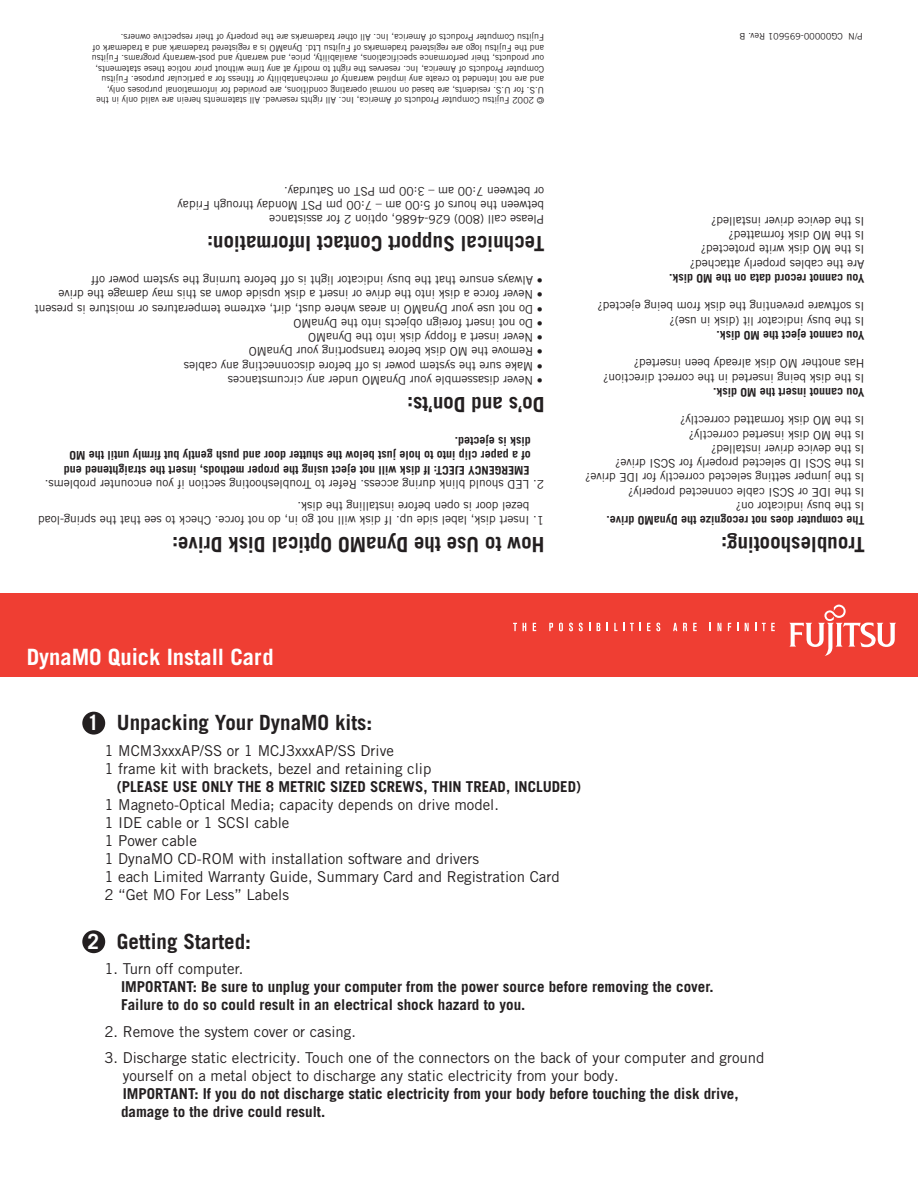
<style>
.page{position:relative;width:918px;height:1188px;background:#fff}
.page>*{position:absolute;margin:0;border:0;box-sizing:border-box;transform-origin:0 0}
.t1{font:700 22.5px "Trade Gothic";color:#fff}
.t2{font:700 21px "Trade Gothic";color:#231f20}
.t3{font:15px/18px "Trade Gothic";color:#231f20}
.t4{font:700 15px/18px "Trade Gothic";color:#231f20}
.t5{font:12px/14.2px "Trade Gothic";color:#231f20}
.t6{font:700 12px/14.2px "Trade Gothic";color:#231f20}
.t7{font:9px/10.5px "Trade Gothic";color:#231f20}
.s1{color:#fff}
</style>
<div class="page">
<div style="left:0;top:593px;width:918px;height:84px;background:#ef3e33"></div>
<div style="left:82px;top:712px;width:23px;height:23px;background:#231f20;border-radius:50%"></div>
<svg style="left:789px;top:605px;width:107px;height:51px"></svg>
<svg style="left:513px;top:623px;width:4px;height:8px"></svg>
<svg style="left:523px;top:623px;width:3px;height:8px"></svg>
<svg style="left:533px;top:623px;width:3px;height:8px"></svg>
<svg style="left:549px;top:623px;width:4px;height:8px"></svg>
<svg style="left:559px;top:623px;width:4px;height:8px"></svg>
<svg style="left:569px;top:623px;width:4px;height:8px"></svg>
<svg style="left:579px;top:623px;width:4px;height:8px"></svg>
<svg style="left:597px;top:623px;width:3px;height:8px"></svg>
<svg style="left:614px;top:623px;width:10px;height:8px"></svg>
<svg style="left:630px;top:623px;width:11px;height:8px"></svg>
<svg style="left:647px;top:623px;width:13px;height:8px"></svg>
<svg style="left:673px;top:623px;width:4px;height:8px"></svg>
<svg style="left:683px;top:623px;width:4px;height:8px"></svg>
<svg style="left:693px;top:623px;width:4px;height:8px"></svg>
<svg style="left:717px;top:623px;width:4px;height:8px"></svg>
<svg style="left:728px;top:623px;width:3px;height:8px"></svg>
<svg style="left:745px;top:623px;width:4px;height:8px"></svg>
<svg style="left:762px;top:623px;width:13px;height:8px"></svg>
<div style="left:82px;top:930px;width:23px;height:23px;background:#231f20;border-radius:50%"></div>
<p class="t7" style="left:544px;top:105px;width:454px;rotate:-180deg">© 2002 Fujitsu Computer Products of America, Inc. All rights reserved. All statements herein are valid only in the U.S. for U.S. residents, are based on normal operating conditions, are provided for informational purposes only, and are not intended to create any implied warranty of merchantability or fitness for a particular purpose. Fujitsu Computer Products of America, Inc. reserves the right to modify at any time without prior notice these statements, our products, their performance specifications, availability, price, and warranty and post-warranty programs. Fujitsu and the Fujitsu logo are registered trademarks of Fujitsu Ltd. DynaMO is a registered trademark and a trademark of Fujitsu Computer Products of America, Inc. All other trademarks are the property of their respective owners.</p>
<p class="t7" style="left:863px;top:41px;width:125px;rotate:-180deg">P/N CG00000-695601 Rev. B</p>
<p class="t5" style="left:544px;top:225px;width:368px;rotate:-180deg">Please call (800) 626-4686, option 2 for assistance<br>between the hours of 5:00 am – 7:00 pm PST Monday through Friday or between 7:00 am – 3:00 pm PST on Saturday.</p>
<h2 class="t2" style="left:545px;top:251px;width:339px;rotate:-180deg">Technical Support Contact Information:</h2>
<p class="t5" style="left:543px;top:286px;width:453px;rotate:-180deg">• Always ensure that the busy indicator light is off before turning the system power off</p>
<p class="t5" style="left:543px;top:301px;width:486px;rotate:-180deg">• Never force a disk into the drive or insert a disk upside down as this may damage the drive</p>
<p class="t5" style="left:543px;top:315px;width:509px;rotate:-180deg">• Do not use your DynaMO in areas where dust, dirt, extreme temperatures or moisture is present</p>
<p class="t5" style="left:543px;top:329px;width:251px;rotate:-180deg">• Do not insert foreign objects into the DynaMO</p>
<p class="t5" style="left:543px;top:343px;width:236px;rotate:-180deg">• Never insert a floppy disk into the DynaMO</p>
<p class="t5" style="left:543px;top:358px;width:295px;rotate:-180deg">• Remove the MO disk before transporting your DynaMO</p>
<p class="t5" style="left:543px;top:372px;width:360px;rotate:-180deg">• Make sure the system power is off before disconnecting any cables</p>
<p class="t5" style="left:543px;top:386px;width:316px;rotate:-180deg">• Never disassemble your DynaMO under any circumstances</p>
<h2 class="t2" style="left:545px;top:412px;width:139px;rotate:-180deg">Do’s and Don’ts:</h2>
<p class="t6" style="left:531px;top:476px;width:469px;rotate:-180deg">EMERGENCY EJECT: If disk will not eject using the proper methods, insert the straightened end of a paper clip into to hole just below the shutter door and push gently but firmly until the MO disk is ejected.</p>
<p class="t5" style="left:544px;top:490px;width:501px;rotate:-180deg">2. LED should blink during access. Refer to Troubleshooting section if you encounter problems.</p>
<p class="t5" style="left:530px;top:526px;width:493px;text-indent:-15px;rotate:-180deg">1. Insert disk, label side up. If disk will not go in, do not force. Check to see that the spring-load bezel door is open before installing the disk.</p>
<h2 class="t2" style="left:545px;top:552px;width:374px;rotate:-180deg">How to Use the DynaMO Optical Disk Drive:</h2>
<h1 class="t1" style="left:27px;top:649px;width:249px">DynaMO Quick Install Card</h1>
<p class="t5" style="left:864px;top:270px;width:176px;rotate:-180deg">Are the cables properly attached?<br>Is the MO disk write protected?<br>Is the MO disk formatted?<br>Is the device driver installed?</p>
<p class="t6" style="left:864px;top:284px;width:197px;rotate:-180deg">You cannot record data on the MO disk.</p>
<p class="t5" style="left:864px;top:327px;width:268px;rotate:-180deg">Is the busy indicator lit (disk in use)?<br>Is software preventing the disk from being ejected?</p>
<p class="t6" style="left:864px;top:341px;width:150px;rotate:-180deg">You cannot eject the MO disk.</p>
<p class="t5" style="left:864px;top:384px;width:263px;rotate:-180deg">Is the disk being inserted in the correct direction?<br>Has another MO disk already been inserted?</p>
<p class="t6" style="left:864px;top:398px;width:153px;rotate:-180deg">You cannot insert the MO disk.</p>
<p class="t5" style="left:864px;top:512px;width:281px;rotate:-180deg">Is the busy indicator on?<br>Is the IDE or SCSI cable connected properly?<br>Is the jumper setting selected correctly for IDE drive?<br>Is the SCSI ID selected properly for SCSI drive?<br>Is the device driver installed?<br>Is the MO disk inserted correctly?<br>Is the MO disk formatted correctly?</p>
<p class="t6" style="left:864px;top:526px;width:260px;rotate:-180deg">The computer does not recognize the DynaMO drive.</p>
<h2 class="t2" style="left:865px;top:552px;width:145px;rotate:-180deg">Troubleshooting:</h2>
<h2 class="t2" style="left:88px;top:715px;width:286px"><span class="s1">1</span> Unpacking Your DynaMO kits:</h2>
<p class="t3" style="left:104px;top:743px;width:329px">1 MCM3xxxAP/SS or 1 MCJ3xxxAP/SS Drive<br>1 frame kit with brackets, bezel and retaining clip</p>
<p class="t4" style="left:117px;top:779px;width:466px">(PLEASE USE ONLY THE 8 METRIC SIZED SCREWS, THIN TREAD, INCLUDED)</p>
<p class="t3" style="left:104px;top:797px;width:457px">1 Magneto-Optical Media; capacity depends on drive model.<br>1 IDE cable or 1 SCSI cable<br>1 Power cable<br>1 DynaMO CD-ROM with installation software and drivers<br>1 each Limited Warranty Guide, Summary Card and Registration Card 2 “Get MO For Less” Labels</p>
<h2 class="t2" style="left:88px;top:934px;width:165px"><span class="s1">2</span> Getting Started:</h2>
<p class="t3" style="left:104px;top:961px;width:141px">1. Turn off computer.</p>
<p class="t4" style="left:121px;top:979px;width:594px">IMPORTANT: Be sure to unplug your computer from the power source before removing the cover.<br>Failure to do so could result in an electrical shock hazard to you.</p>
<p class="t3" style="left:104px;top:1024px;width:253px">2. Remove the system cover or casing.</p>
<p class="t3" style="left:123px;top:1050px;width:643px;text-indent:-18px">3. Discharge static electricity. Touch one of the connectors on the back of your computer and ground yourself on a metal object to discharge any static electricity from your body.</p>
<p class="t4" style="left:121px;top:1086px;width:619px">IMPORTANT: If you do not discharge static electricity from your body before touching the disk drive, damage to the drive could result.</p>
</div>
